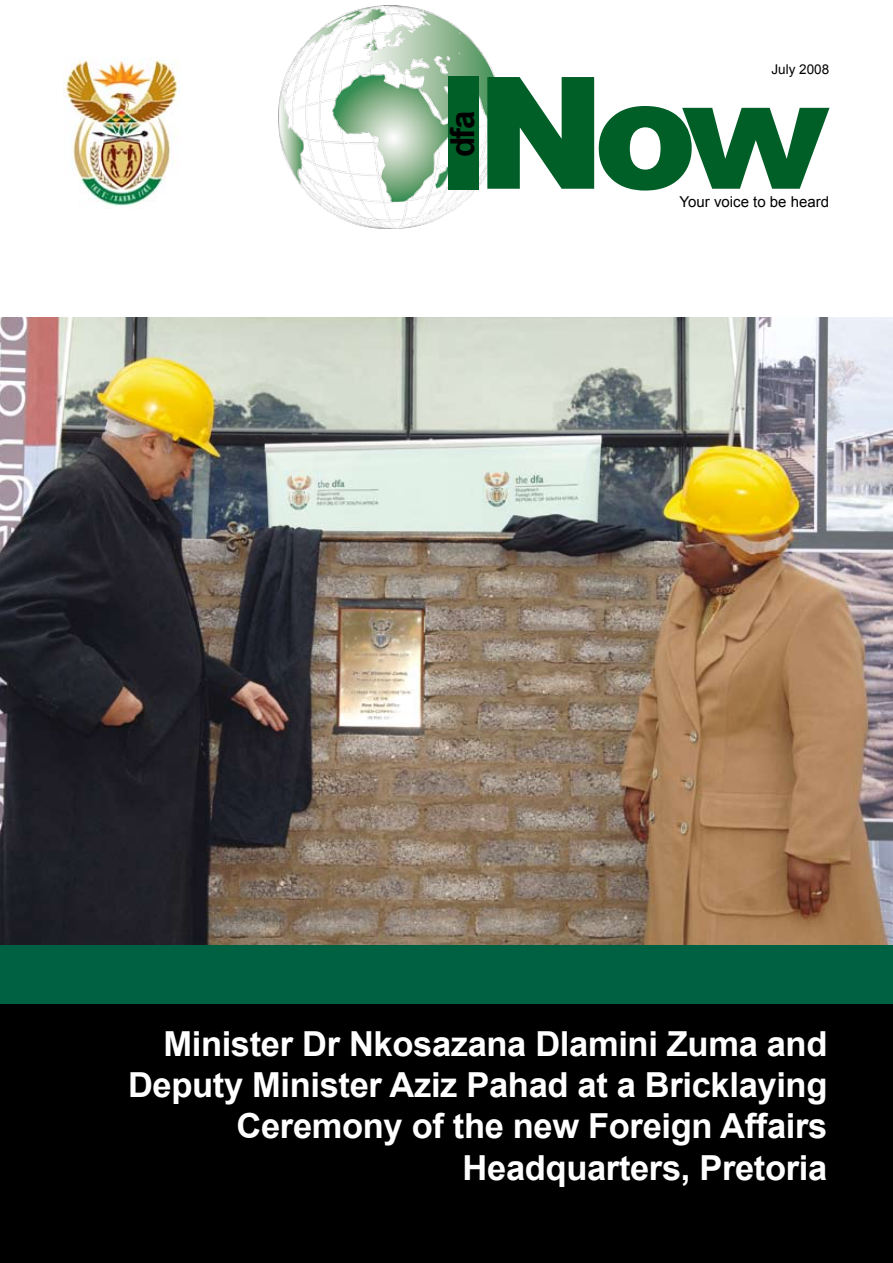
<style>
.page{position:relative;width:893px;height:1263px;background:#fff}
.page>*{position:absolute;margin:0;border:0;box-sizing:border-box;transform-origin:0 0}
.t1{font:900 156px "Arial";color:#005e27}
.t2{font:700 34.5px/41.4px "Arial";letter-spacing:-.01em;color:#fff;text-align:right}
.t3{font:700 33px "Arial";color:#000}
.t4{font:15px "Arial";color:#000}
.t5{font:13.5px "Arial";color:#000}
</style>
<div class="page">
<img style="left:278px;top:6px;width:223px;height:222px">
<div style="left:0;top:912px;width:893px;height:351px;background:#000"></div>
<div style="left:448px;top:77px;width:31px;height:113px;background:#005e27"></div>
<img style="left:64px;top:57px;width:116px;height:149px">
<img style="left:0;top:317px;width:893px;height:628px">
<div style="left:0;top:945px;width:893px;height:58px;background:#006042"></div>
<p class="t3" style="left:444px;top:157px;width:48px;rotate:-90deg">dfa</p>
<p class="t5" style="left:771px;top:61px;width:59px">July 2008</p>
<h1 class="t1" style="left:476px;top:46px;width:355px">Now</h1>
<p class="t4" style="left:680px;top:193px;width:151px">Your voice to be heard</p>
<p class="t2" style="left:128px;top:1023px;width:701px">Minister Dr Nkosazana Dlamini Zuma and Deputy Minister Aziz Pahad at a Bricklaying Ceremony of the new Foreign Affairs Headquarters, Pretoria</p>
</div>
